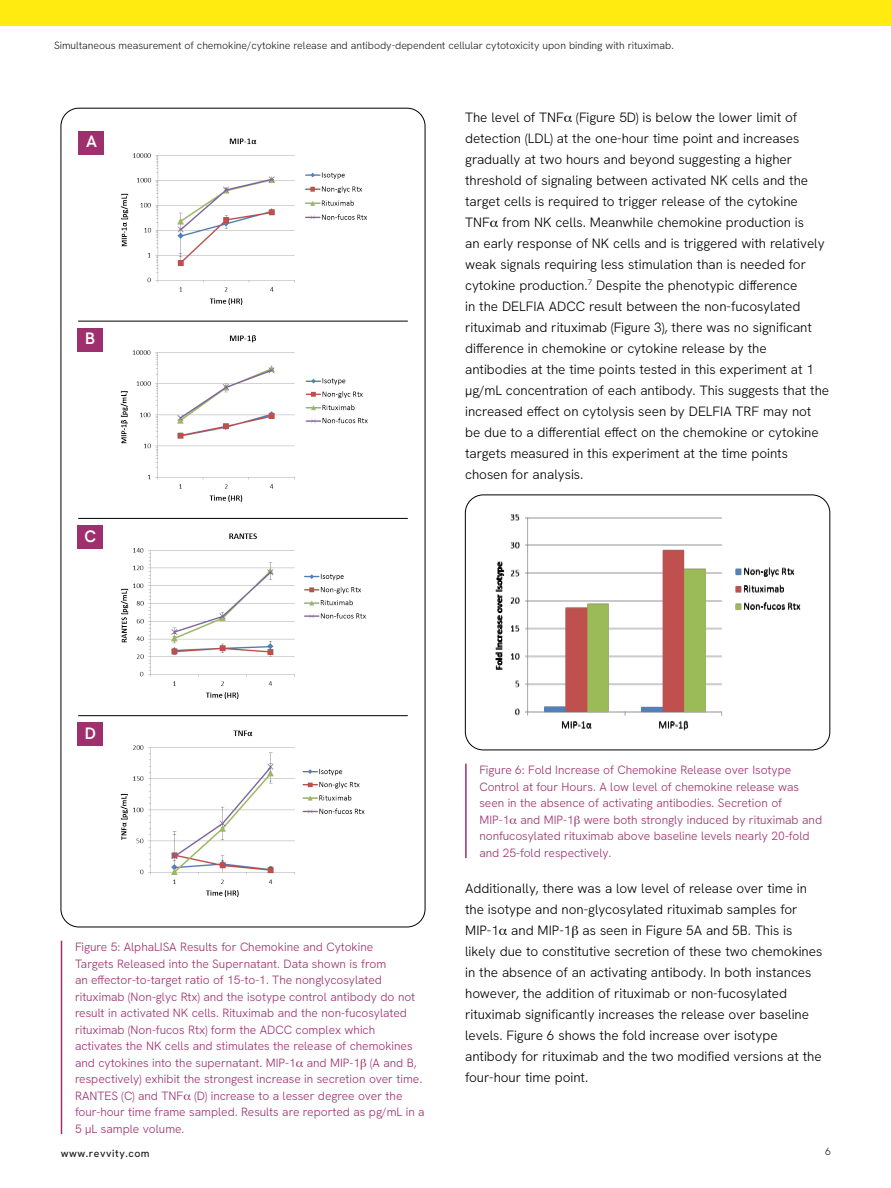
<style>
.page{position:relative;width:891px;height:1188px;background:#fff}
.page>*{position:absolute;margin:0;border:0;box-sizing:border-box;transform-origin:0 0}
.Body_Copy{font:600 16.5px "Hanken Grotesk";color:#fff}
.Body_Copy-2{font:300 13.5px/21px "Hanken Grotesk";color:#000}
.Captions{font:300 12px/16.5px "Hanken Grotesk";color:#9e306e}
.t1{font:300 10.5px "Hanken Grotesk";color:#231f20}
.t2{font:500 10.5px "Hanken Grotesk";letter-spacing:.05em;color:#231f20}
</style>
<div class="page">
<div style="left:0;top:0;width:891px;height:26px;background:#ffeb0f"></div>
<div style="left:79px;top:131px;width:25px;height:23px;background:#9e306e"></div>
<div style="left:78px;top:328px;width:25px;height:24px;background:#9e306e"></div>
<div style="left:78px;top:525px;width:25px;height:24px;background:#9e306e"></div>
<div style="left:78px;top:723px;width:25px;height:23px;background:#9e306e"></div>
<img style="left:120px;top:138px;width:247px;height:168px">
<img style="left:120px;top:335px;width:248px;height:168px">
<img style="left:120px;top:533px;width:246px;height:167px">
<img style="left:120px;top:730px;width:245px;height:168px">
<hr style="left:61px;top:941px;width:1px;height:193px;background:#9e306e">
<hr style="left:78px;top:321px;width:330px;height:1px;background:#000">
<hr style="left:78px;top:518px;width:330px;height:1px;background:#000">
<hr style="left:78px;top:715px;width:330px;height:1px;background:#000">
<div style="left:465px;top:495px;width:365px;height:255px;border:1px solid #000;border-radius:18px"></div>
<img style="left:495px;top:514px;width:306px;height:217px">
<hr style="left:465px;top:764px;width:2px;height:94px;background:#9e306e">
<p class="t1" style="left:54px;top:39px;width:621px">Simultaneous measurement of chemokine/cytokine release and antibody-dependent cellular cytotoxicity upon binding with rituximab.</p>
<p class="Body_Copy" style="left:86px;top:131px;width:12px">A</p>
<p class="Body_Copy" style="left:85px;top:328px;width:12px">B</p>
<p class="Body_Copy" style="left:85px;top:525px;width:13px">C</p>
<p class="Body_Copy-2" style="left:465px;top:106px;width:365px">The level of TNF (Figure 5D) is below the lower limit of detection (LDL) at the one-hour time point and increases gradually at two hours and beyond suggesting a higher threshold of signaling between activated NK cells and the target cells is required to trigger release of the cytokine<br>TNF from NK cells. Meanwhile chemokine production is<br>an early response of NK cells and is triggered with relatively weak signals requiring less stimulation than is needed for cytokine production.<sup>7</sup> Despite the phenotypic difference<br>in the DELFIA ADCC result between the non-fucosylated rituximab and rituximab (Figure 3), there was no significant difference in chemokine or cytokine release by the antibodies at the time points tested in this experiment at 1 μg/mL concentration of each antibody. This suggests that the increased effect on cytolysis seen by DELFIA TRF may not be due to a differential effect on the chemokine or cytokine targets measured in this experiment at the time points chosen for analysis.</p>
<p class="Body_Copy" style="left:85px;top:723px;width:13px">D</p>
<p class="Captions" style="left:75px;top:939px;width:351px">Figure 5: AlphaLISA Results for Chemokine and Cytokine<br>Targets Released into the Supernatant. Data shown is from<br>an effector-to-target ratio of 15-to-1. The nonglycosylated rituximab (Non-glyc Rtx) and the isotype control antibody do not result in activated NK cells. Rituximab and the non-fucosylated rituximab (Non-fucos Rtx) form the ADCC complex which activates the NK cells and stimulates the release of chemokines and cytokines into the supernatant. MIP-1 and MIP-1 (A and B, respectively) exhibit the strongest increase in secretion over time.<br>RANTES (C) and TNF (D) increase to a lesser degree over the four-hour time frame sampled. Results are reported as pg/mL in a 5 μL sample volume.</p>
<p class="Captions" style="left:479px;top:761px;width:344px">Figure 6: Fold Increase of Chemokine Release over Isotype Control at four Hours. A low level of chemokine release was seen in the absence of activating antibodies. Secretion of<br>MIP-1 and MIP-1 were both strongly induced by rituximab and nonfucosylated rituximab above baseline levels nearly 20-fold and 25-fold respectively.</p>
<p class="Body_Copy-2" style="left:465px;top:877px;width:359px">Additionally, there was a low level of release over time in the isotype and non-glycosylated rituximab samples for MIP-1 and MIP-1 as seen in Figure 5A and 5B. This is likely due to constitutive secretion of these two chemokines in the absence of an activating antibody. In both instances however, the addition of rituximab or non-fucosylated rituximab significantly increases the release over baseline levels. Figure 6 shows the fold increase over isotype antibody for rituximab and the two modified versions at the four-hour time point.</p>
<p class="t2" style="left:61px;top:1147px;width:90px">www.revvity.com</p>
<p class="t1" style="left:825px;top:1145px;width:7px">6</p>
</div>
